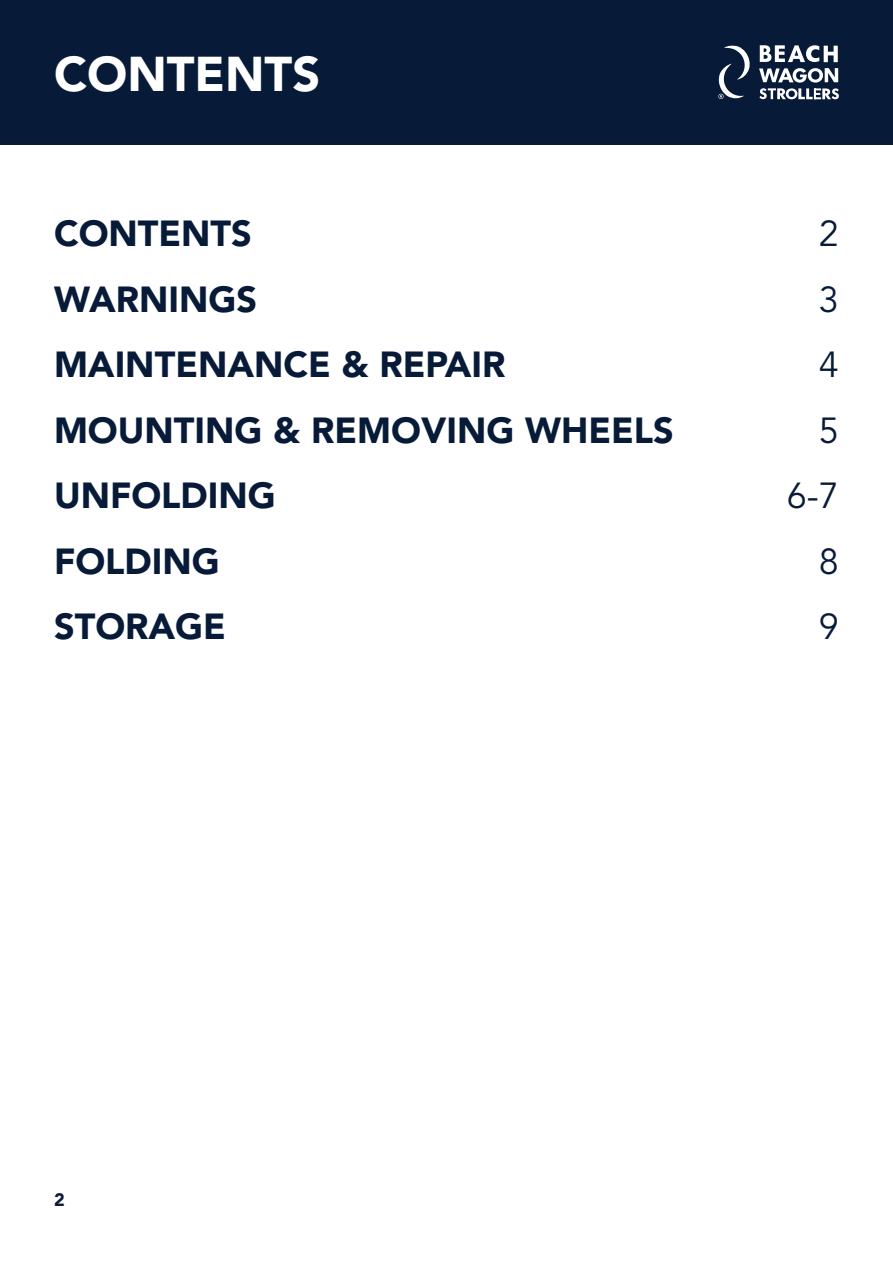
<style>
.page{position:relative;width:893px;height:1263px;background:#fff}
.page>*{position:absolute;margin:0;border:0;box-sizing:border-box;transform-origin:0 0}
.t1{font:900 48.45px "Avenir LT Std";color:#fff}
.t2{font:900 36px "Avenir LT Std";color:#071b39}
.t3{font:36px "Avenir LT Std";color:#071b39}
.t4{font:900 18px "Avenir LT Std";color:#0c1c38}
</style>
<div class="page">
<div style="left:0;top:0;width:893px;height:145px;background:#071b39"></div>
<svg style="left:760px;top:45px;width:78px;height:17px"></svg>
<svg style="left:759px;top:68px;width:80px;height:31px"></svg>
<svg style="left:718px;top:45px;width:32px;height:54px"></svg>
<p class="t1" style="left:54px;top:44px;width:268px">CONTENTS</p>
<p class="t2" style="left:54px;top:212px;width:199px">CONTENTS</p>
<p class="t3" style="left:819px;top:213px;width:22px">2</p>
<p class="t2" style="left:54px;top:277px;width:205px">WARNINGS</p>
<p class="t3" style="left:819px;top:279px;width:22px">3</p>
<p class="t2" style="left:54px;top:343px;width:453px">MAINTENANCE &amp; REPAIR</p>
<p class="t3" style="left:819px;top:344px;width:22px">4</p>
<p class="t2" style="left:54px;top:408px;width:621px">MOUNTING &amp; REMOVING WHEELS</p>
<p class="t3" style="left:819px;top:410px;width:22px">5</p>
<p class="t2" style="left:54px;top:474px;width:223px">UNFOLDING</p>
<p class="t3" style="left:787px;top:475px;width:54px">6-7</p>
<p class="t2" style="left:54px;top:539px;width:167px">FOLDING</p>
<p class="t3" style="left:819px;top:540px;width:22px">8</p>
<p class="t2" style="left:54px;top:605px;width:173px">STORAGE</p>
<p class="t3" style="left:819px;top:606px;width:22px">9</p>
<p class="t4" style="left:54px;top:1189px;width:12px">2</p>
</div>
